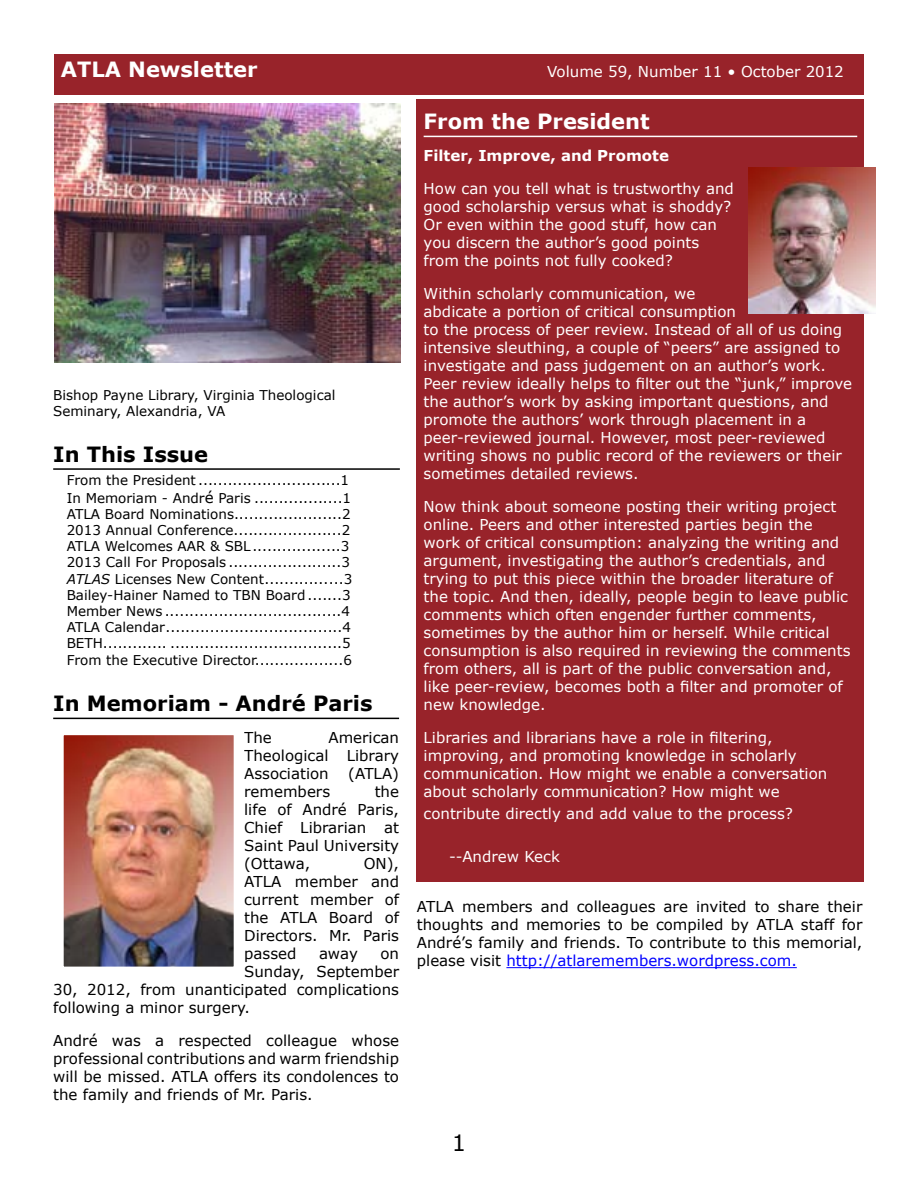
<style>
.page{position:relative;width:918px;height:1188px;background:#fff}
.page>*{position:absolute;margin:0;border:0;box-sizing:border-box;transform-origin:0 0}
.t1{font:22.5px "Verdana";color:#000}
.t2{font:700 21px "Verdana";color:#000}
.t3{font:700 21px "Verdana";color:#fff}
.t4{font:15px/18px "Verdana";color:#fff}
.t5{font:15px/18px "Verdana";color:#000;text-align:justify}
.t6{font:700 15px "Verdana";color:#fff}
.t7{font:13.5px/16.2px "Verdana";color:#000}
.s1{font-size:15px}
.s2{font-style:italic}
.s3{color:#00f}
</style>
<div class="page">
<div style="left:54px;top:54px;width:810px;height:40px;background:#98232a"></div>
<div style="left:417px;top:99px;width:447px;height:783px;background:#98232a"></div>
<hr style="left:424px;top:136px;width:433px;height:1px;background:#fff">
<img style="left:748px;top:167px;width:127px;height:146px">
<hr style="left:53px;top:468px;width:347px;height:2px;background:#000">
<img style="left:54px;top:104px;width:347px;height:259px">
<hr style="left:53px;top:718px;width:346px;height:1px;background:#000">
<img style="left:64px;top:736px;width:169px;height:230px">
<hr style="left:506px;top:967px;width:291px;height:1px;background:#00f">
<h2 class="t3" style="left:61px;top:54px;width:198px">ATLA Newsletter</h2>
<p class="t4" style="left:547px;top:62px;width:298px">Volume 59, Number 11 • October 2012</p>
<h2 class="t3" style="left:424px;top:106px;width:228px">From the President</h2>
<p class="t6" style="left:424px;top:145px;width:247px">Filter, Improve, and Promote</p>
<p class="t4" style="left:424px;top:180px;width:312px">How can you tell what is trustworthy and good scholarship versus what is shoddy?<br>Or even within the good stuff, how can you discern the author’s good points from the points not fully cooked?</p>
<p class="t4" style="left:424px;top:285px;width:430px">Within scholarly communication, we<br>abdicate a portion of critical consumption<br>to the process of peer review. Instead of all of us doing intensive sleuthing, a couple of “peers” are assigned to investigate and pass judgement on an author’s work.<br>Peer review ideally helps to filter out the “junk,” improve the author’s work by asking important questions, and promote the authors’ work through placement in a peer-reviewed journal. However, most peer-reviewed writing shows no public record of the reviewers or their sometimes detailed reviews.</p>
<p class="t4" style="left:424px;top:498px;width:428px">Now think about someone posting their writing project online. Peers and other interested parties begin the work of critical consumption: analyzing the writing and argument, investigating the author’s credentials, and trying to put this piece within the broader literature of the topic. And then, ideally, people begin to leave public comments which often engender further comments, sometimes by the author him or herself. While critical consumption is also required in reviewing the comments from others, all is part of the public conversation and, like peer-review, becomes both a filter and promoter of new knowledge.</p>
<p class="t4" style="left:424px;top:729px;width:405px">Libraries and librarians have a role in filtering, improving, and promoting knowledge in scholarly communication. How might we enable a conversation about scholarly communication? How might we</p>
<p class="t4" style="left:424px;top:804px;width:371px">contribute directly and add value to the process?</p>
<p class="t4" style="left:449px;top:848px;width:112px">--Andrew Keck</p>
<p class="t7" style="left:53px;top:387px;width:284px">Bishop Payne Library, Virginia Theological<br>Seminary, Alexandria, VA</p>
<h2 class="t2" style="left:53px;top:439px;width:156px">In This Issue</h2>
<p class="t7" style="left:67px;top:470px;width:286px;line-height:18px">From the President .............................1<br>In Memoriam - Andr<span class="s1">é</span> Paris ..................1</p>
<p class="t7" style="left:67px;top:506px;width:287px">ATLA Board Nominations......................2<br>2013 Annual Conference......................2<br>ATLA Welcomes AAR &amp; SBL..................3<br>2013 Call For Proposals .......................3<br><span class="s2">ATLAS</span> Licenses New Content................3<br>Bailey-Hainer Named to TBN Board .......3<br>Member News ....................................4<br>ATLA Calendar....................................4<br>BETH............. ...................................5<br>From the Executive Director..................6</p>
<h2 class="t2" style="left:53px;top:688px;width:321px">In Memoriam - André Paris</h2>
<p class="t5" style="left:244px;top:729px;width:29px">The</p>
<p class="t5" style="left:244px;top:729px;width:156px;text-indent:84px">American Theological Library Association</p>
<p class="t5" style="left:348px;top:765px;width:52px">(ATLA)</p>
<p class="t5" style="left:244px;top:783px;width:156px;text-indent:131px">the life of André Paris, Chief Librarian at Saint Paul University (Ottawa,</p>
<p class="t5" style="left:244px;top:783px;width:87px">remembers</p>
<p class="t5" style="left:244px;top:855px;width:156px;text-indent:120px">ON), ATLA member and current member of the ATLA Board of Directors. Mr. Paris passed</p>
<p class="t5" style="left:417px;top:898px;width:447px">ATLA members and colleagues are invited to share their thoughts and memories to be compiled by ATLA staff for André’s family and friends. To contribute to this memorial, please visit <span class="s3">http://atlaremembers.wordpress.com.</span></p>
<p class="t5" style="left:319px;top:945px;width:40px">away</p>
<p class="t5" style="left:380px;top:945px;width:20px">on</p>
<p class="t5" style="left:244px;top:963px;width:156px">Sunday, September</p>
<p class="t5" style="left:53px;top:981px;width:347px">30, 2012, from unanticipated complications</p>
<p class="t5" style="left:53px;top:999px;width:198px">following a minor surgery.</p>
<p class="t5" style="left:53px;top:1032px;width:347px">André was a respected colleague whose professional contributions and warm friendship will be missed. ATLA offers its condolences to the family and friends of Mr. Paris.</p>
<h1 class="t1" style="left:452px;top:1128px;width:16px">1</h1>
</div>
